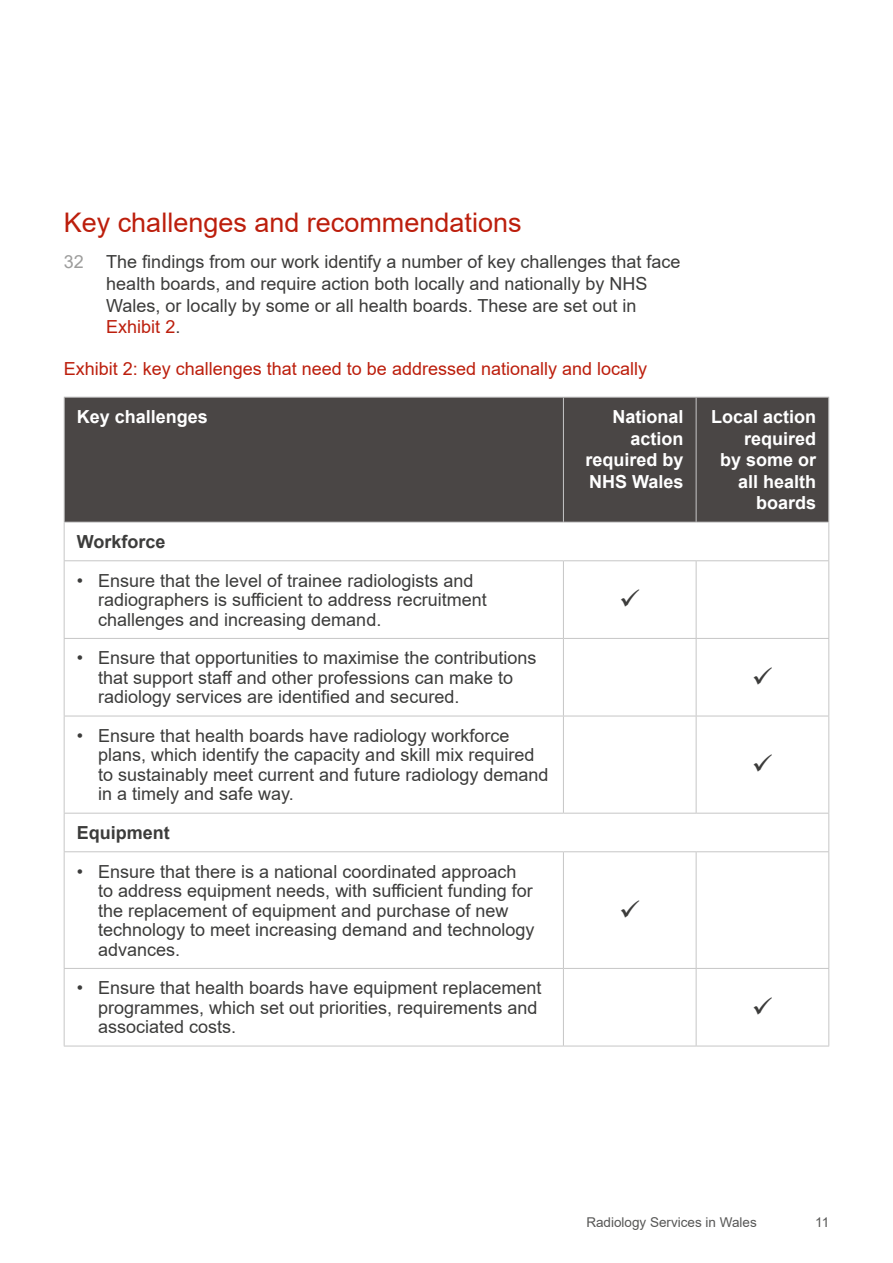
<style>
.page{position:relative;width:893px;height:1263px;background:#fff}
.page>*{position:absolute;margin:0;border:0;box-sizing:border-box;transform-origin:0 0}
.Heading_1{font:27px "Arial";color:#bc1e0c}
.t1{font:18px/19.5px "Arial";color:#3c3c3b}
.Table_header_text{font:700 18px/21.6px "Arial";color:#fff;text-align:right}
.Exhibit_heading{font:18px "Arial";color:#bc1e0c}
.Table_text{font:700 18px "Arial";color:#3c3c3b}
.t2{font:18px "Arial";color:#9d9d9c}
.t3{font:13.5px "Arial";color:#575756}
.s1{color:#bc1e0c}
</style>
<div class="page">
<div style="left:65px;top:398px;width:763px;height:124px;background:#4a4645"></div>
<svg style="left:65px;top:561px;width:763px;height:485px"></svg>
<hr style="left:64px;top:522px;width:1px;height:38px;background:#c6c6c6">
<hr style="left:828px;top:522px;width:1px;height:38px;background:#c6c6c6">
<hr style="left:64px;top:560px;width:499px;height:1px;background:#c6c6c6">
<hr style="left:64px;top:561px;width:1px;height:77px;background:#c6c6c6">
<hr style="left:563px;top:560px;width:133px;height:1px;background:#c6c6c6">
<hr style="left:563px;top:561px;width:1px;height:77px;background:#c6c6c6">
<hr style="left:696px;top:560px;width:133px;height:1px;background:#c6c6c6">
<hr style="left:696px;top:561px;width:1px;height:77px;background:#c6c6c6">
<hr style="left:828px;top:561px;width:1px;height:77px;background:#c6c6c6">
<hr style="left:64px;top:638px;width:499px;height:1px;background:#c6c6c6">
<hr style="left:64px;top:639px;width:1px;height:77px;background:#c6c6c6">
<hr style="left:563px;top:638px;width:133px;height:1px;background:#c6c6c6">
<hr style="left:563px;top:639px;width:1px;height:77px;background:#c6c6c6">
<hr style="left:696px;top:638px;width:133px;height:1px;background:#c6c6c6">
<hr style="left:696px;top:639px;width:1px;height:77px;background:#c6c6c6">
<hr style="left:828px;top:639px;width:1px;height:77px;background:#c6c6c6">
<hr style="left:64px;top:716px;width:499px;height:1px;background:#c6c6c6">
<hr style="left:64px;top:716px;width:1px;height:97px;background:#c6c6c6">
<hr style="left:563px;top:716px;width:133px;height:1px;background:#c6c6c6">
<hr style="left:563px;top:716px;width:1px;height:97px;background:#c6c6c6">
<hr style="left:696px;top:716px;width:133px;height:1px;background:#c6c6c6">
<hr style="left:696px;top:716px;width:1px;height:97px;background:#c6c6c6">
<hr style="left:828px;top:716px;width:1px;height:97px;background:#c6c6c6">
<hr style="left:64px;top:813px;width:499px;height:1px;background:#c6c6c6">
<hr style="left:64px;top:813px;width:1px;height:38px;background:#c6c6c6">
<hr style="left:563px;top:813px;width:133px;height:1px;background:#c6c6c6">
<hr style="left:696px;top:813px;width:133px;height:1px;background:#c6c6c6">
<hr style="left:828px;top:813px;width:1px;height:38px;background:#c6c6c6">
<hr style="left:64px;top:851px;width:499px;height:1px;background:#c6c6c6">
<hr style="left:64px;top:852px;width:1px;height:116px;background:#c6c6c6">
<hr style="left:563px;top:851px;width:133px;height:1px;background:#c6c6c6">
<hr style="left:563px;top:852px;width:1px;height:116px;background:#c6c6c6">
<hr style="left:696px;top:851px;width:133px;height:1px;background:#c6c6c6">
<hr style="left:696px;top:852px;width:1px;height:116px;background:#c6c6c6">
<hr style="left:828px;top:852px;width:1px;height:116px;background:#c6c6c6">
<hr style="left:64px;top:968px;width:499px;height:1px;background:#c6c6c6">
<hr style="left:64px;top:969px;width:1px;height:77px;background:#c6c6c6">
<hr style="left:563px;top:968px;width:133px;height:1px;background:#c6c6c6">
<hr style="left:563px;top:969px;width:1px;height:77px;background:#c6c6c6">
<hr style="left:696px;top:968px;width:133px;height:1px;background:#c6c6c6">
<hr style="left:696px;top:969px;width:1px;height:77px;background:#c6c6c6">
<hr style="left:828px;top:969px;width:1px;height:77px;background:#c6c6c6">
<hr style="left:64px;top:1046px;width:499px;height:1px;background:#c6c6c6">
<hr style="left:563px;top:1046px;width:133px;height:1px;background:#c6c6c6">
<hr style="left:696px;top:1046px;width:133px;height:1px;background:#c6c6c6">
<hr style="left:64px;top:397px;width:499px;height:1px;background:#c6c6c6">
<hr style="left:64px;top:397px;width:1px;height:125px;background:#c6c6c6">
<hr style="left:563px;top:397px;width:133px;height:1px;background:#c6c6c6">
<hr style="left:563px;top:397px;width:1px;height:125px;background:#c6c6c6">
<hr style="left:696px;top:397px;width:133px;height:1px;background:#c6c6c6">
<hr style="left:696px;top:397px;width:1px;height:125px;background:#c6c6c6">
<hr style="left:828px;top:397px;width:1px;height:125px;background:#c6c6c6">
<hr style="left:64px;top:522px;width:499px;height:1px;background:#c6c6c6">
<hr style="left:563px;top:522px;width:133px;height:1px;background:#c6c6c6">
<hr style="left:696px;top:522px;width:133px;height:1px;background:#c6c6c6">
<svg style="left:621px;top:589px;width:18px;height:18px"></svg>
<svg style="left:754px;top:667px;width:18px;height:17px"></svg>
<svg style="left:754px;top:754px;width:18px;height:18px"></svg>
<svg style="left:621px;top:899px;width:18px;height:18px"></svg>
<svg style="left:754px;top:997px;width:18px;height:17px"></svg>
<h3 class="Heading_1" style="left:64px;top:204px;width:459px">Key challenges and recommendations</h3>
<p class="t2" style="left:64px;top:250px;width:22px">32</p>
<p class="t1" style="left:106px;top:251px;width:576px;line-height:21.6px">The findings from our work identify a number of key challenges that face health boards, and require action both locally and nationally by NHS Wales, or locally by some or all health boards. These are set out in <span class="s1">Exhibit 2</span>.</p>
<p class="Exhibit_heading" style="left:64px;top:356px;width:585px">Exhibit 2: key challenges that need to be addressed nationally and locally</p>
<p class="Table_header_text" style="left:77px;top:406px;width:133px">Key challenges</p>
<p class="Table_header_text" style="left:585px;top:406px;width:100px">National action required by<br>NHS Wales</p>
<p class="Table_header_text" style="left:711px;top:406px;width:107px">Local action required<br>by some or all health boards</p>
<p class="Table_text" style="left:77px;top:529px;width:90px">Workforce</p>
<p class="t1" style="left:98px;top:570px;width:390px;text-indent:-21px">• Ensure that the level of trainee radiologists and radiographers is sufficient to address recruitment challenges and increasing demand.</p>
<p class="t1" style="left:98px;top:648px;width:440px;text-indent:-21px">• Ensure that opportunities to maximise the contributions that support staff and other professions can make to radiology services are identified and secured.</p>
<p class="t1" style="left:98px;top:726px;width:452px;text-indent:-21px">• Ensure that health boards have radiology workforce plans, which identify the capacity and skill mix required to sustainably meet current and future radiology demand in a timely and safe way.</p>
<p class="Table_text" style="left:77px;top:820px;width:95px">Equipment</p>
<p class="t1" style="left:98px;top:861px;width:438px;text-indent:-21px">• Ensure that there is a national coordinated approach to address equipment needs, with sufficient funding for the replacement of equipment and purchase of new technology to meet increasing demand and technology advances.</p>
<p class="t1" style="left:98px;top:978px;width:445px;text-indent:-21px">• Ensure that health boards have equipment replacement programmes, which set out priorities, requirements and associated costs.</p>
<p class="t3" style="left:586px;top:1213px;width:172px">Radiology Services in Wales</p>
<p class="t3" style="left:815px;top:1213px;width:16px">11</p>
</div>
